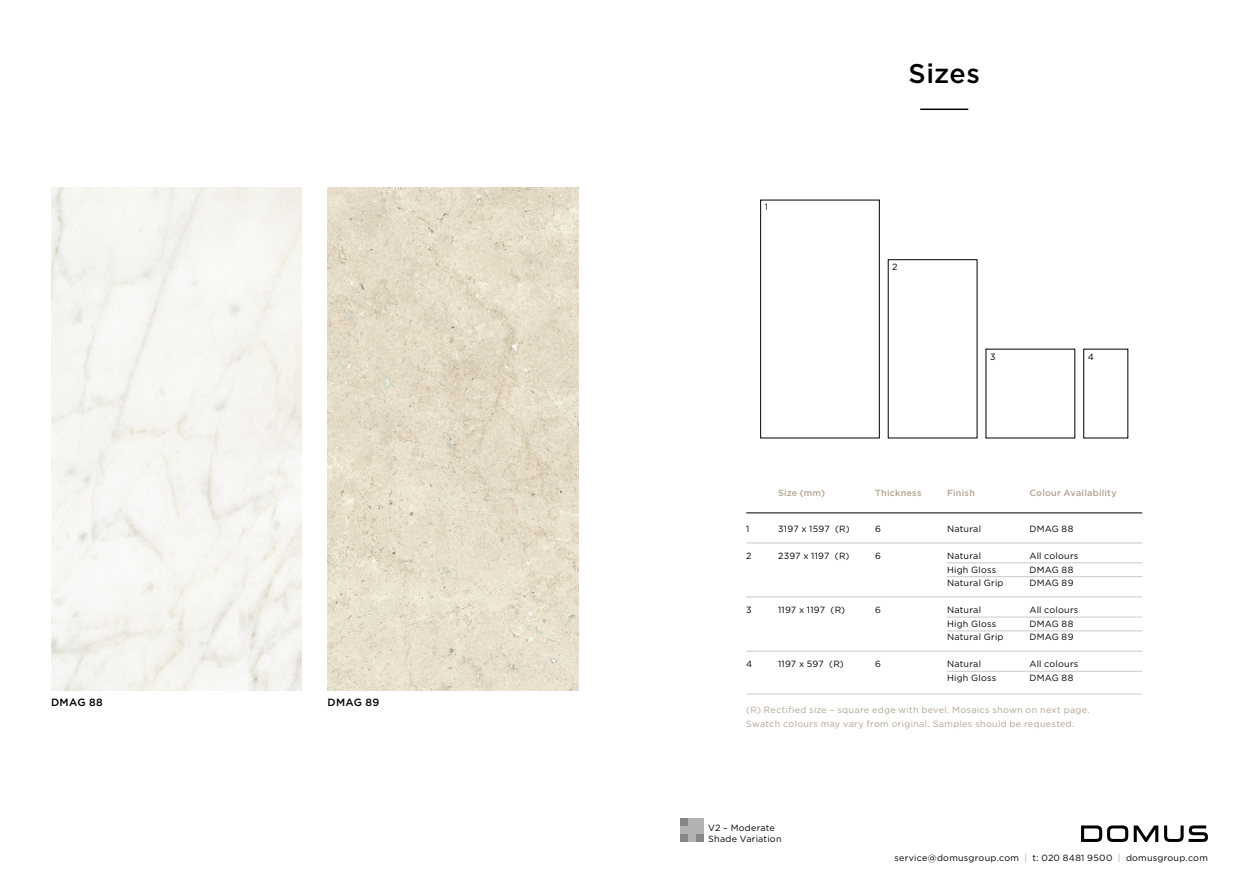
<style>
.page{position:relative;width:1259px;height:893px;background:#fff}
.page>*{position:absolute;margin:0;border:0;box-sizing:border-box;transform-origin:0 0}
.t1{font:500 27px "Gotham";letter-spacing:.02em;color:#000}
.t2{font:500 10.5px "Gotham";letter-spacing:.035em;color:#000}
.TABLE_DATA{font:9px "Gotham";letter-spacing:.025em;color:#000}
.TABLE_DATA-2{font:9px "Gotham";letter-spacing:.035em;color:#b2a391}
.TABLE_DATA-3{font:500 9px "Gotham";letter-spacing:.025em;color:#b2a391}
.s1{color:#b2a391}
</style>
<div class="page">
<svg style="left:1164px;top:825px;width:44px;height:17px"></svg>
<svg style="left:1081px;top:825px;width:77px;height:17px"></svg>
<hr style="left:920px;top:109px;width:48px;height:1px;background:#000">
<img style="left:51px;top:187px;width:251px;height:503px">
<img style="left:327px;top:187px;width:251px;height:503px">
<div style="left:680px;top:819px;width:8px;height:7px;background:#878787"></div>
<div style="left:688px;top:819px;width:8px;height:7px;background:#b3b2b2"></div>
<div style="left:696px;top:819px;width:8px;height:7px;background:#b3b2b2"></div>
<div style="left:680px;top:826px;width:8px;height:8px;background:#b3b2b2"></div>
<div style="left:688px;top:826px;width:8px;height:8px;background:#b3b2b2"></div>
<div style="left:696px;top:826px;width:8px;height:8px;background:#b3b2b2"></div>
<div style="left:680px;top:834px;width:8px;height:8px;background:#878787"></div>
<div style="left:688px;top:834px;width:8px;height:8px;background:#b3b2b2"></div>
<div style="left:696px;top:834px;width:8px;height:8px;background:#878787"></div>
<hr style="left:746px;top:512px;width:396px;height:1px;background:#000">
<hr style="left:746px;top:597px;width:396px;height:1px;background:#d1c7c4">
<hr style="left:746px;top:543px;width:396px;height:1px;background:#d1c7c4">
<hr style="left:947px;top:563px;width:195px;height:1px;background:#d1c7c4">
<hr style="left:947px;top:617px;width:195px;height:1px;background:#d1c7c4">
<hr style="left:947px;top:576px;width:195px;height:1px;background:#d1c7c4">
<hr style="left:947px;top:631px;width:195px;height:1px;background:#d1c7c4">
<hr style="left:947px;top:671px;width:195px;height:1px;background:#d1c7c4">
<hr style="left:746px;top:651px;width:396px;height:1px;background:#d1c7c4">
<hr style="left:746px;top:694px;width:396px;height:1px;background:#d1c7c4">
<div style="left:760px;top:200px;width:119px;height:238px;border:1px solid #000"></div>
<div style="left:1083px;top:349px;width:45px;height:89px;border:1px solid #000"></div>
<p class="t2" style="left:51px;top:695px;width:53px">DMAG 88</p>
<p class="t2" style="left:327px;top:695px;width:53px">DMAG 89</p>
<p class="TABLE_DATA" style="left:764px;top:201px;width:5px">1</p>
<p class="t1" style="left:908px;top:55px;width:73px">Sizes</p>
<p class="TABLE_DATA" style="left:892px;top:261px;width:7px">2</p>
<p class="TABLE_DATA" style="left:990px;top:351px;width:7px">3</p>
<p class="TABLE_DATA" style="left:1087px;top:351px;width:8px">4</p>
<p class="TABLE_DATA-3" style="left:947px;top:486px;width:29px">Finish</p>
<p class="TABLE_DATA" style="left:947px;top:523px;width:36px">Natural</p>
<p class="TABLE_DATA" style="left:947px;top:550px;width:36px">Natural</p>
<p class="TABLE_DATA" style="left:947px;top:564px;width:51px">High Gloss</p>
<p class="TABLE_DATA" style="left:947px;top:577px;width:58px">Natural Grip</p>
<p class="TABLE_DATA" style="left:947px;top:604px;width:36px">Natural</p>
<p class="TABLE_DATA" style="left:947px;top:618px;width:51px">High Gloss</p>
<p class="TABLE_DATA" style="left:947px;top:631px;width:58px">Natural Grip</p>
<p class="TABLE_DATA" style="left:947px;top:658px;width:36px">Natural</p>
<p class="TABLE_DATA" style="left:947px;top:672px;width:51px">High Gloss</p>
<p class="TABLE_DATA-2" style="left:746px;top:704px;width:345px">(R) Rectified size – square edge with bevel. Mosaics shown on next page.</p>
<p class="TABLE_DATA-2" style="left:746px;top:718px;width:330px">Swatch colours may vary from original. Samples should be requested.</p>
<p class="TABLE_DATA-3" style="left:875px;top:486px;width:48px">Thickness</p>
<p class="TABLE_DATA-3" style="left:1029px;top:486px;width:89px">Colour Availability</p>
<p class="TABLE_DATA" style="left:875px;top:523px;width:7px">6</p>
<p class="TABLE_DATA" style="left:875px;top:550px;width:7px">6</p>
<p class="TABLE_DATA-3" style="left:778px;top:486px;width:49px">Size (mm)</p>
<p class="TABLE_DATA" style="left:778px;top:523px;width:73px">3197 x 1597 (R)</p>
<p class="TABLE_DATA" style="left:778px;top:550px;width:73px">2397 x 1197 (R)</p>
<p class="TABLE_DATA" style="left:1029px;top:523px;width:46px">DMAG 88</p>
<p class="TABLE_DATA" style="left:1029px;top:550px;width:51px">All colours</p>
<p class="TABLE_DATA" style="left:1029px;top:564px;width:46px">DMAG 88</p>
<p class="TABLE_DATA" style="left:1029px;top:577px;width:46px">DMAG 89</p>
<p class="TABLE_DATA" style="left:1029px;top:604px;width:51px">All colours</p>
<p class="TABLE_DATA" style="left:1029px;top:618px;width:46px">DMAG 88</p>
<p class="TABLE_DATA" style="left:1029px;top:631px;width:46px">DMAG 89</p>
<p class="TABLE_DATA" style="left:1029px;top:658px;width:51px">All colours</p>
<p class="TABLE_DATA" style="left:1029px;top:672px;width:46px">DMAG 88</p>
<p class="TABLE_DATA" style="left:746px;top:523px;width:5px">1</p>
<p class="TABLE_DATA" style="left:746px;top:550px;width:7px">2</p>
<p class="TABLE_DATA" style="left:778px;top:604px;width:69px">1197 x 1197 (R)</p>
<p class="TABLE_DATA" style="left:875px;top:604px;width:7px">6</p>
<p class="TABLE_DATA" style="left:746px;top:604px;width:7px">3</p>
<p class="TABLE_DATA" style="left:778px;top:658px;width:67px">1197 x 597 (R)</p>
<p class="TABLE_DATA" style="left:875px;top:658px;width:7px">6</p>
<p class="TABLE_DATA" style="left:746px;top:658px;width:8px">4</p>
<p class="TABLE_DATA" style="left:708px;top:822px;width:68px">V2 – Moderate</p>
<p class="TABLE_DATA" style="left:708px;top:833px;width:75px">Shade Variation</p>
<p class="TABLE_DATA" style="left:894px;top:852px;width:315px">service@domusgroup.com <span class="s1">|</span> t: 020 8481 9500 <span class="s1">|</span> domusgroup.com</p>
</div>
